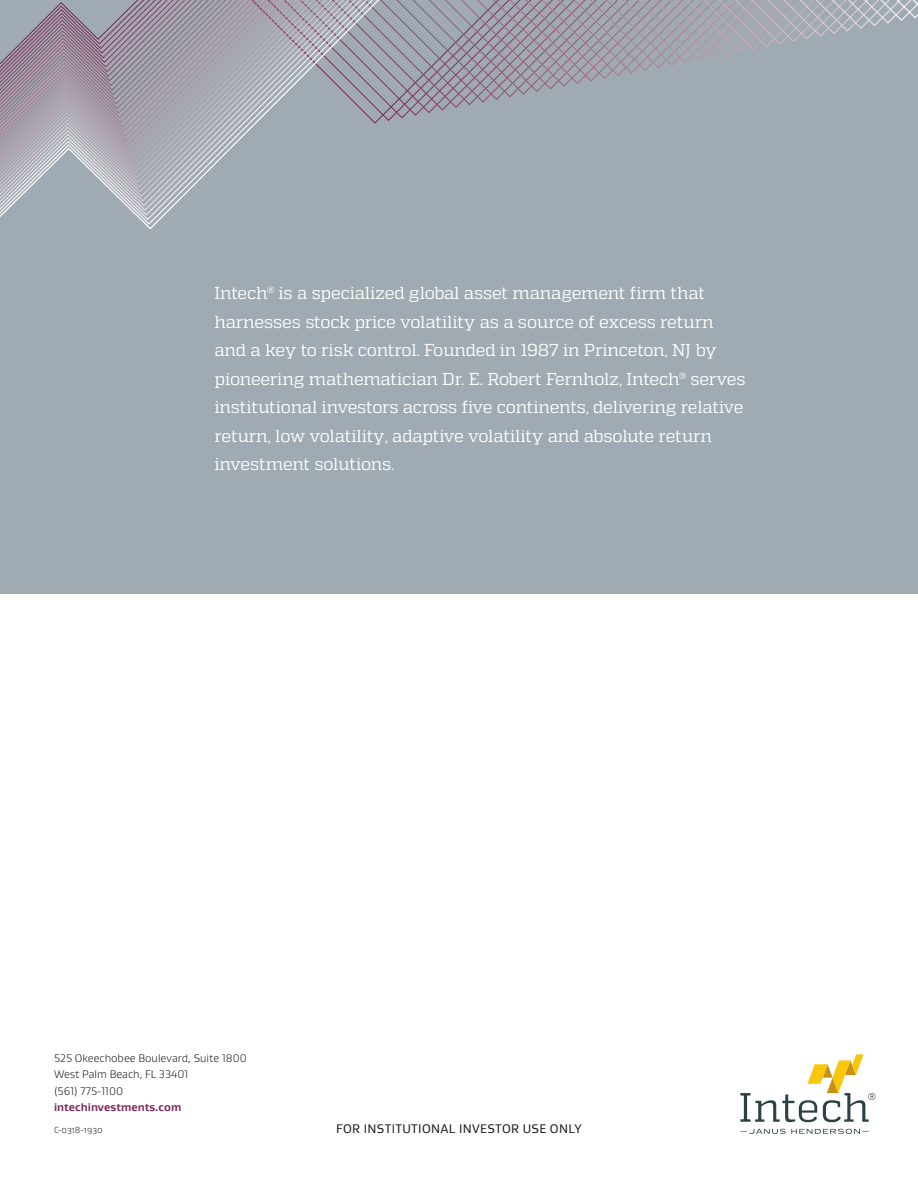
<style>
.page{position:relative;width:918px;height:1188px;background:#fff}
.page>*{position:absolute;margin:0;border:0;box-sizing:border-box;transform-origin:0 0}
.About_Intech{font:17.25px/28.5px "Quadon";letter-spacing:-.015em;color:#fff}
.Body_-_no_space{font:12.75px "Gustan";letter-spacing:.025em;color:#231f20}
.Address{font:300 11.25px "Gustan";color:#231f20}
.Address_URL{font:700 11.25px "Gustan";color:#7c2656}
.Form_Number{font:300 9px "Gustan";color:#231f20}
</style>
<div class="page">
<svg style="left:740px;top:1054px;width:135px;height:80px"></svg>
<div style="left:0;top:0;width:918px;height:594px;background:#9faab2"></div>
<svg style="left:0;top:0;width:918px;height:230px"></svg>
<p class="About_Intech" style="left:214px;top:279px;width:533px">Intech® is a specialized global asset management firm that harnesses stock price volatility as a source of excess return and a key to risk control. Founded in 1987 in Princeton, NJ by pioneering mathematician Dr. E. Robert Fernholz, Intech® serves institutional investors across five continents, delivering relative return, low volatility, adaptive volatility and absolute return investment solutions.</p>
<p class="Address" style="left:54px;top:1051px;width:194px">525 Okeechobee Boulevard, Suite 1800</p>
<p class="Address" style="left:54px;top:1067px;width:136px">West Palm Beach, FL 33401</p>
<p class="Address" style="left:54px;top:1084px;width:71px">(561) 775-1100</p>
<p class="Address_URL" style="left:54px;top:1100px;width:129px">intechinvestments.com</p>
<p class="Form_Number" style="left:54px;top:1124px;width:50px">C-0318-1930</p>
<p class="Body_-_no_space" style="left:336px;top:1120px;width:247px">FOR INSTITUTIONAL INVESTOR USE ONLY</p>
</div>
